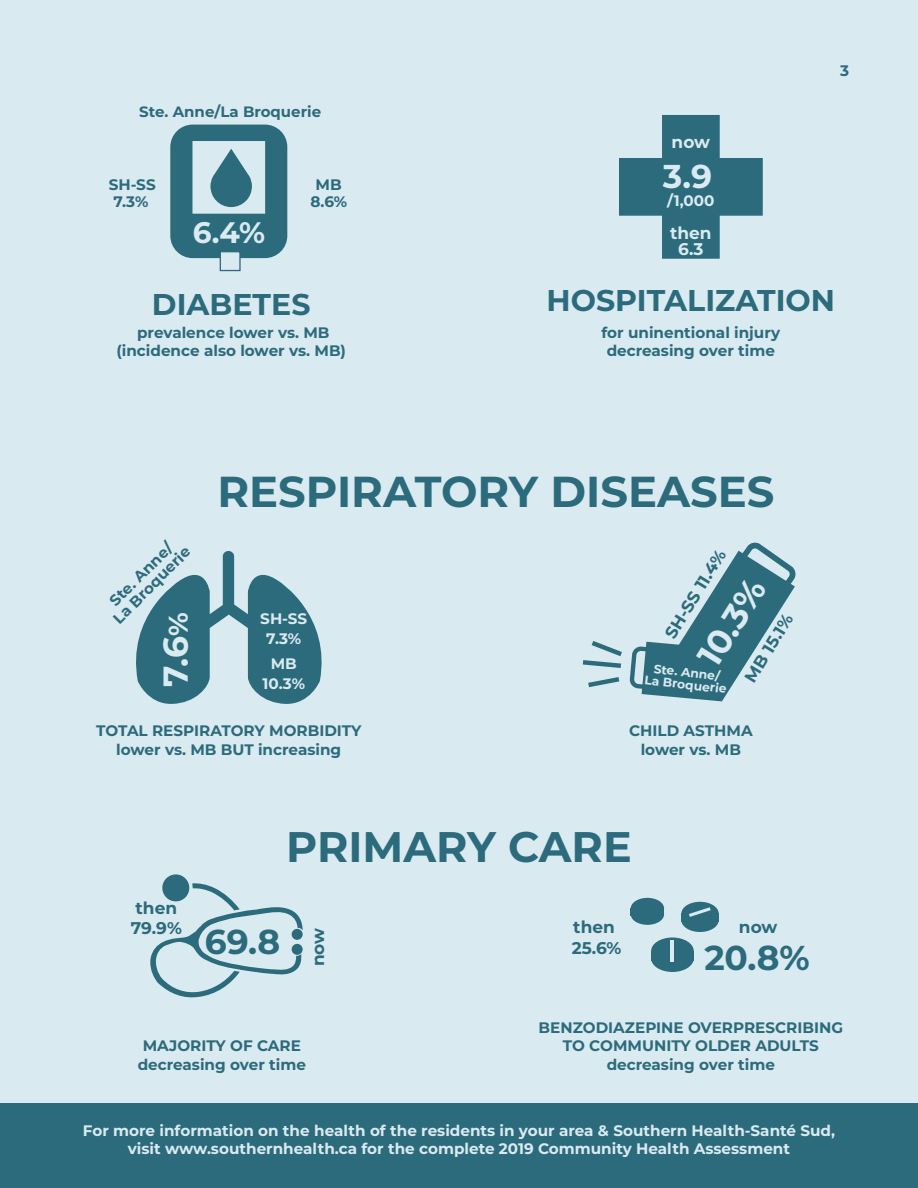
<style>
.page{position:relative;width:918px;height:1188px;background:#daeaf1}
.page>*{position:absolute;margin:0;border:0;box-sizing:border-box;transform-origin:0 0}
.t1{font:700 43.35px "Montserrat";color:#2c6b7c}
.t2{font:700 42.75px "Montserrat";color:#2c6b7c}
.t3{font:700 34.5px "Montserrat";color:#daeaf1}
.t4{font:700 34.5px "Montserrat";color:#2c6b7c}
.t5{font:700 33px "Montserrat";color:#daeaf1}
.t6{font:700 30px "Montserrat";color:#2c6b7c}
.t7{font:700 29.7px "Montserrat";color:#daeaf1}
.t8{font:700 16.95px "Montserrat";color:#2c6b7c}
.t9{font:700 16.95px/16.5px "Montserrat";color:#daeaf1;text-align:center}
.t10{font:700 15.15px/18.3px "Montserrat";color:#2c6b7c;text-align:center}
.t11{font:700 15.15px/19.5px "Montserrat";color:#daeaf1;text-align:center}
.t12{font:700 15px "Montserrat";color:#2c6b7c}
.t13{font:700 12.3px "Montserrat";color:#daeaf1}
.s1{font-size:27px}
</style>
<div class="page">
<svg style="left:136px;top:551px;width:186px;height:153px"></svg>
<svg style="left:583px;top:542px;width:213px;height:159px"></svg>
<svg style="left:170px;top:125px;width:117px;height:139px"></svg>
<div style="left:220px;top:251px;width:21px;height:20px;background:#daeaf1;border:1px solid #2c6b7c"></div>
<svg style="left:619px;top:115px;width:144px;height:144px"></svg>
<div style="left:0;top:1103px;width:918px;height:85px;background:#2c6b7c"></div>
<div style="left:162px;top:874px;width:27px;height:27px;background:#2c6b7c;border-radius:50%"></div>
<svg style="left:150px;top:883px;width:153px;height:115px"></svg>
<div style="left:681px;top:902px;width:38px;height:23px;background:#2c6b7c;border-radius:50%"></div>
<div style="left:681px;top:908px;width:38px;height:24px;background:#2c6b7c;border-radius:50%"></div>
<div style="left:681px;top:914px;width:38px;height:8px;background:#2c6b7c"></div>
<div style="left:651px;top:937px;width:43px;height:27px;background:#2c6b7c;border-radius:50%"></div>
<div style="left:651px;top:945px;width:43px;height:27px;background:#2c6b7c;border-radius:50%"></div>
<div style="left:651px;top:951px;width:43px;height:9px;background:#2c6b7c"></div>
<div style="left:631px;top:898px;width:33px;height:21px;background:#2c6b7c;border-radius:50%"></div>
<div style="left:631px;top:904px;width:33px;height:21px;background:#2c6b7c;border-radius:50%"></div>
<div style="left:631px;top:908px;width:33px;height:8px;background:#2c6b7c"></div>
<hr style="left:671px;top:940px;width:3px;height:22px;background:#daeaf1">
<svg style="left:689px;top:907px;width:22px;height:10px"></svg>
<p class="t12" style="left:139px;top:100px;width:183px">Ste. Anne/La Broquerie</p>
<p class="t10" style="left:840px;top:60px;width:11px">3</p>
<p class="t9" style="left:672px;top:133px;width:40px">now</p>
<h3 class="t5" style="left:663px;top:152px;width:51px">3.9</h3>
<p class="t11" style="left:667px;top:190px;width:49px">/1,000</p>
<p class="t9" style="left:670px;top:224px;width:43px">then<br>6.3</p>
<h3 class="t6" style="left:547px;top:279px;width:290px">HOSPITALIZATION</h3>
<p class="t10" style="left:109px;top:174px;width:49px">SH-SS</p>
<p class="t10" style="left:316px;top:174px;width:28px">MB</p>
<h3 class="t7" style="left:193px;top:211px;width:74px">6.4%</h3>
<p class="t10" style="left:113px;top:191px;width:37px">7.3%</p>
<p class="t10" style="left:310px;top:191px;width:38px">8.6%</p>
<h3 class="t6" style="left:152px;top:283px;width:160px">DIABETES</h3>
<p class="t10" style="left:116px;top:322px;width:231px">prevalence lower vs. MB (incidence also lower vs. MB)</p>
<p class="t10" style="left:601px;top:322px;width:180px">for uninentional injury decreasing over time</p>
<p class="t10" style="left:99px;top:605px;width:104px;line-height:15px;rotate:-45deg">Ste. Anne/<br>La Broquerie</p>
<h3 class="t3" style="left:151px;top:687px;width:75px;rotate:-90deg">7.6<span class="s1">%</span></h3>
<h1 class="t1" style="left:217px;top:460px;width:559px">RESPIRATORY DISEASES</h1>
<p class="t11" style="left:260px;top:609px;width:49px">SH-SS<br>7.3%</p>
<p class="t11" style="left:263px;top:654px;width:44px">MB<br>10.3%</p>
<p class="t8" style="left:658px;top:630px;width:103px;rotate:-58deg">SH-SS 11.4%</p>
<h3 class="t3" style="left:685px;top:650px;width:98px;rotate:-58deg">10.3%</h3>
<p class="t8" style="left:738px;top:674px;width:78px;rotate:-58deg">MB 15.1%</p>
<p class="t13" style="left:655px;top:659px;width:68px;rotate:7deg">Ste. Anne/</p>
<p class="t13" style="left:646px;top:670px;width:84px;rotate:7deg">La Broquerie</p>
<p class="t10" style="left:96px;top:721px;width:267px">TOTAL RESPIRATORY MORBIDITY lower vs. MB BUT increasing</p>
<p class="t10" style="left:629px;top:721px;width:125px">CHILD ASTHMA lower vs. MB</p>
<p class="t8" style="left:136px;top:895px;width:43px">then</p>
<p class="t8" style="left:131px;top:916px;width:53px">79.9%</p>
<h2 class="t2" style="left:286px;top:816px;width:347px">PRIMARY CARE</h2>
<h3 class="t4" style="left:205px;top:917px;width:77px">69.8</h3>
<p class="t8" style="left:306px;top:966px;width:40px;rotate:-90deg">now</p>
<p class="t8" style="left:573px;top:915px;width:43px">then</p>
<p class="t8" style="left:572px;top:936px;width:51px">25.6%</p>
<p class="t8" style="left:739px;top:915px;width:40px">now</p>
<h3 class="t4" style="left:704px;top:933px;width:107px">20.8%</h3>
<p class="t10" style="left:138px;top:1036px;width:170px">MAJORITY OF CARE decreasing over time</p>
<p class="t10" style="left:539px;top:1018px;width:306px">BENZODIAZEPINE OVERPRESCRIBING<br>TO COMMUNITY OLDER ADULTS decreasing over time</p>
<p class="t11" style="left:83px;top:1121px;width:754px;line-height:18.3px">For more information on the health of the residents in your area &amp; Southern Health-Santé Sud, visit www.southernhealth.ca for the complete 2019 Community Health Assessment</p>
</div>
